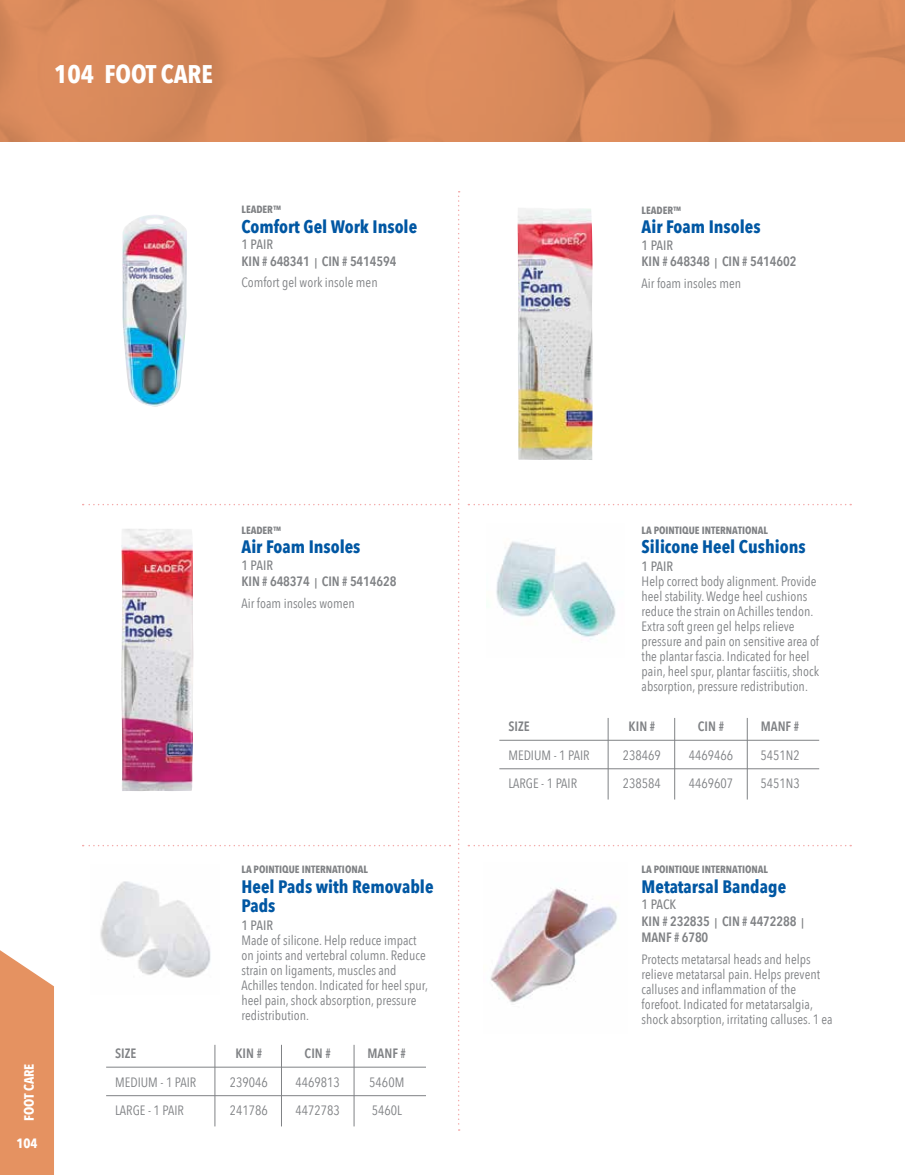
<style>
.page{position:relative;width:905px;height:1175px;background:#fff}
.page>*{position:absolute;margin:0;border:0;box-sizing:border-box;transform-origin:0 0}
.t1{font:700 25.5px "Avenir Next Condensed";color:#fff}
.t2{font:700 18px/19.5px "Avenir Next Condensed";color:#0057a3}
.t3{font:13.5px/15px "Avenir Next Condensed";color:#808285}
.t4{font:600 13.5px/16.5px "Avenir Next Condensed";letter-spacing:-.01em;color:#808285}
.t5{font:700 13.5px "Avenir Next Condensed";color:#fff}
.t6{font:500 13.5px "Avenir Next Condensed";color:#808285}
.t7{font:700 10.5px "Avenir Next Condensed";color:#808285}
.s1{font-weight:500}
.s2{font-size:10.5px}
</style>
<div class="page">
<img style="left:0;top:0;width:904px;height:142px">
<svg style="left:0;top:950px;width:54px;height:224px;background:#e79a6d"></svg>
<img style="left:517px;top:208px;width:75px;height:252px">
<img style="left:121px;top:529px;width:72px;height:262px">
<svg style="left:458px;top:191px;width:1px;height:939px"></svg>
<img style="left:100px;top:881px;width:111px;height:97px">
<img style="left:486px;top:541px;width:130px;height:98px">
<svg style="left:83px;top:504px;width:367px;height:1px"></svg>
<svg style="left:468px;top:504px;width:383px;height:1px"></svg>
<hr style="left:499px;top:740px;width:320px;height:1px;background:#808285">
<hr style="left:499px;top:768px;width:320px;height:1px;background:#808285">
<hr style="left:608px;top:718px;width:1px;height:81px;background:#808285">
<hr style="left:674px;top:718px;width:1px;height:81px;background:#808285">
<hr style="left:747px;top:718px;width:1px;height:81px;background:#808285">
<hr style="left:106px;top:1066px;width:320px;height:1px;background:#808285">
<hr style="left:106px;top:1095px;width:320px;height:1px;background:#808285">
<hr style="left:215px;top:1044px;width:1px;height:82px;background:#808285">
<hr style="left:281px;top:1044px;width:1px;height:82px;background:#808285">
<hr style="left:354px;top:1044px;width:1px;height:82px;background:#808285">
<img style="left:122px;top:215px;width:65px;height:191px">
<svg style="left:83px;top:845px;width:367px;height:1px"></svg>
<svg style="left:468px;top:845px;width:383px;height:1px"></svg>
<img style="left:490px;top:888px;width:127px;height:115px">
<h1 class="t1" style="left:54px;top:58px;width:160px">104 FOOT CARE</h1>
<p class="t7" style="left:241px;top:203px;width:41px">LEADER™</p>
<h2 class="t2" style="left:241px;top:216px;width:177px">Comfort Gel Work Insole</h2>
<p class="t4" style="left:241px;top:236px;width:156px"><span class="s1">1 PAIR<br></span>KIN # 648341 <span class="s2">|</span> CIN # 5414594</p>
<p class="t3" style="left:241px;top:274px;width:138px">Comfort gel work insole men</p>
<p class="t7" style="left:641px;top:204px;width:41px">LEADER™</p>
<h2 class="t2" style="left:641px;top:217px;width:120px">Air Foam Insoles</h2>
<p class="t4" style="left:641px;top:236px;width:156px"><span class="s1">1 PAIR<br></span>KIN # 648348 <span class="s2">|</span> CIN # 5414602</p>
<p class="t3" style="left:641px;top:275px;width:101px">Air foam insoles men</p>
<p class="t5" style="left:21px;top:1120px;width:59px;rotate:-90deg">FOOT CARE</p>
<p class="t5" style="left:16px;top:1134px;width:23px">104</p>
<p class="t7" style="left:241px;top:523px;width:41px">LEADER™</p>
<h2 class="t2" style="left:241px;top:537px;width:120px">Air Foam Insoles</h2>
<p class="t4" style="left:241px;top:556px;width:156px"><span class="s1">1 PAIR<br></span>KIN # 648374 <span class="s2">|</span> CIN # 5414628</p>
<p class="t3" style="left:241px;top:595px;width:115px">Air foam insoles women</p>
<p class="t7" style="left:241px;top:863px;width:128px">LA POINTIQUE INTERNATIONAL</p>
<h2 class="t2" style="left:241px;top:876px;width:193px">Heel Pads with Removable<br>Pads</h2>
<p class="t6" style="left:241px;top:917px;width:33px">1 PAIR</p>
<p class="t3" style="left:241px;top:932px;width:188px">Made of silicone. Help reduce impact on joints and vertebral column. Reduce strain on ligaments, muscles and Achilles tendon. Indicated for heel spur, heel pain, shock absorption, pressure redistribution.</p>
<p class="t4" style="left:115px;top:1045px;width:23px">SIZE</p>
<p class="t4" style="left:235px;top:1045px;width:28px">KIN #</p>
<p class="t4" style="left:304px;top:1045px;width:28px">CIN #</p>
<p class="t4" style="left:367px;top:1045px;width:40px">MANF #</p>
<p class="t3" style="left:115px;top:1074px;width:83px">MEDIUM - 1 PAIR</p>
<p class="t3" style="left:230px;top:1074px;width:40px">239046</p>
<p class="t3" style="left:295px;top:1074px;width:46px">4469813</p>
<p class="t3" style="left:369px;top:1074px;width:37px">5460M</p>
<p class="t3" style="left:115px;top:1102px;width:70px">LARGE - 1 PAIR</p>
<p class="t3" style="left:230px;top:1102px;width:40px">241786</p>
<p class="t3" style="left:295px;top:1102px;width:46px">4472783</p>
<p class="t3" style="left:372px;top:1102px;width:32px">5460L</p>
<p class="t7" style="left:641px;top:523px;width:128px">LA POINTIQUE INTERNATIONAL</p>
<h2 class="t2" style="left:641px;top:537px;width:165px">Silicone Heel Cushions</h2>
<p class="t6" style="left:641px;top:558px;width:33px">1 PAIR</p>
<p class="t3" style="left:641px;top:573px;width:179px">Help correct body alignment. Provide heel stability. Wedge heel cushions reduce the strain on Achilles tendon.<br>Extra soft green gel helps relieve pressure and pain on sensitive area of the plantar fascia. Indicated for heel pain, heel spur, plantar fasciitis, shock absorption, pressure redistribution.</p>
<p class="t4" style="left:508px;top:718px;width:23px">SIZE</p>
<p class="t4" style="left:628px;top:718px;width:28px">KIN #</p>
<p class="t4" style="left:697px;top:718px;width:28px">CIN #</p>
<p class="t4" style="left:760px;top:718px;width:40px">MANF #</p>
<p class="t3" style="left:508px;top:747px;width:83px">MEDIUM - 1 PAIR</p>
<p class="t3" style="left:623px;top:747px;width:40px">238469</p>
<p class="t3" style="left:688px;top:747px;width:46px">4469466</p>
<p class="t3" style="left:760px;top:747px;width:41px">5451N2</p>
<p class="t3" style="left:508px;top:775px;width:70px">LARGE - 1 PAIR</p>
<p class="t3" style="left:623px;top:775px;width:40px">238584</p>
<p class="t3" style="left:688px;top:775px;width:46px">4469607</p>
<p class="t3" style="left:760px;top:775px;width:41px">5451N3</p>
<p class="t7" style="left:641px;top:863px;width:128px">LA POINTIQUE INTERNATIONAL</p>
<h2 class="t2" style="left:641px;top:876px;width:146px">Metatarsal Bandage</h2>
<p class="t4" style="left:641px;top:896px;width:164px"><span class="s1">1 PACK<br></span>KIN # 232835 <span class="s2">|</span> CIN # 4472288 <span class="s2">|<br></span>MANF # 6780</p>
<p class="t3" style="left:641px;top:951px;width:192px">Protects metatarsal heads and helps relieve metatarsal pain. Helps prevent calluses and inflammation of the forefoot. Indicated for metatarsalgia, shock absorption, irritating calluses. 1 ea</p>
</div>
